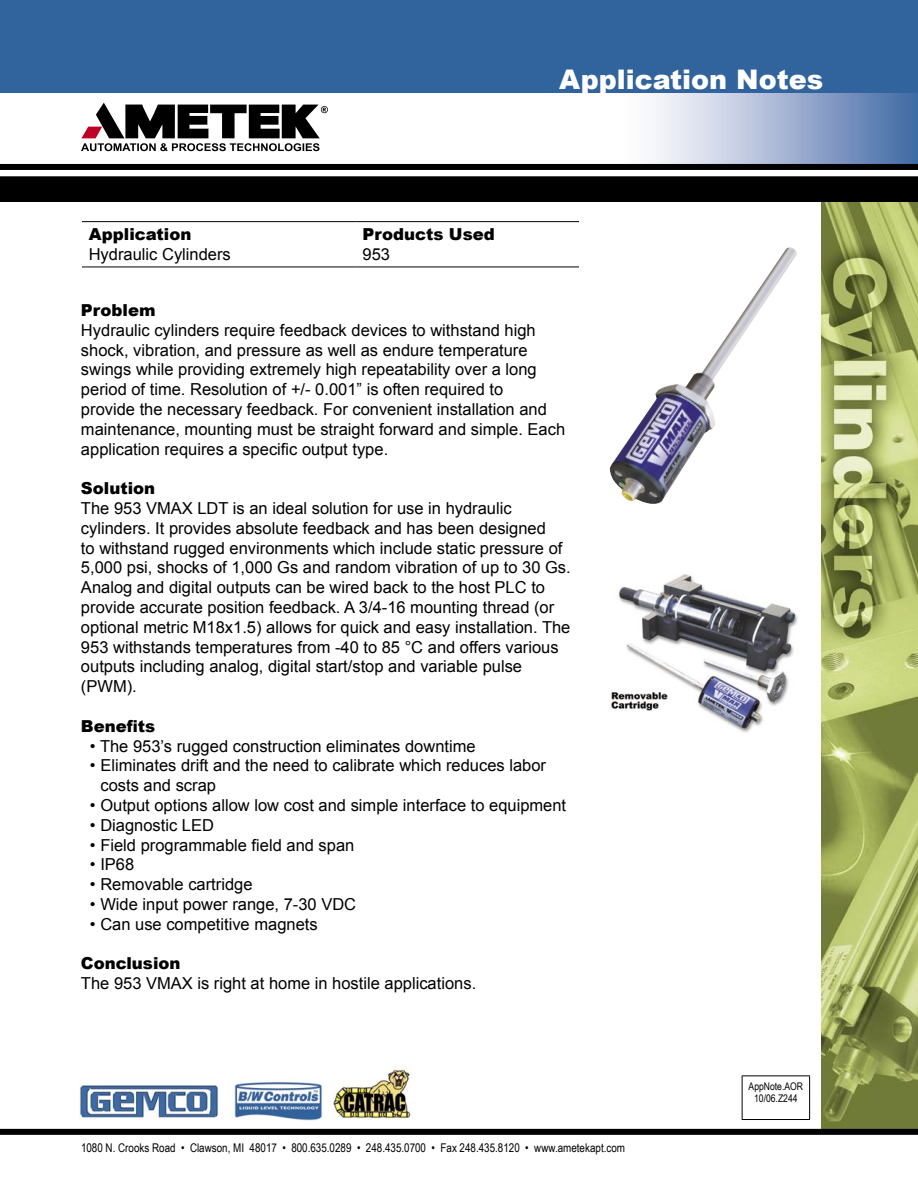
<style>
.page{position:relative;width:918px;height:1188px;background:#fff}
.page>*{position:absolute;margin:0;border:0;box-sizing:border-box;transform-origin:0 0}
.t1{font:900 27px "Arial";color:#fff}
.PageMaker_Defaults_-_2{font:16.5px/19.8px "Arial";color:#000}
.bullet_number_tabs{font:16.5px/19.8px "Arial";color:#000}
.PageMaker_Defaults_-_2-2{font:900 16.5px "Arial";color:#000}
.t2{font:12px "Arial Narrow";color:#000}
.t3{font:10.5px "Arial Narrow";color:#000}
</style>
<div class="page">
<img style="left:821px;top:202px;width:97px;height:927px">
<div style="left:0;top:1129px;width:918px;height:6px;background:#000"></div>
<div style="left:615px;top:27px;width:303px;height:140px;background:linear-gradient(to right,#fff,#476da6)"></div>
<div style="left:0;top:176px;width:918px;height:26px;background:#000"></div>
<div style="left:0;top:164px;width:918px;height:6px;background:#000"></div>
<div style="left:0;top:0;width:918px;height:93px;background:#31639d"></div>
<svg style="left:81px;top:103px;width:247px;height:48px"></svg>
<hr style="left:742px;top:1075px;width:68px;height:1px;background:#000">
<hr style="left:742px;top:1076px;width:1px;height:43px;background:#000">
<hr style="left:809px;top:1076px;width:1px;height:43px;background:#000">
<hr style="left:742px;top:1119px;width:68px;height:1px;background:#000">
<img style="left:79px;top:1066px;width:333px;height:54px">
<hr style="left:82px;top:221px;width:274px;height:1px;background:#000">
<hr style="left:356px;top:221px;width:223px;height:1px;background:#000">
<hr style="left:82px;top:267px;width:274px;height:1px;background:#000">
<hr style="left:356px;top:267px;width:223px;height:1px;background:#000">
<img style="left:609px;top:247px;width:188px;height:257px">
<img style="left:611px;top:574px;width:187px;height:159px">
<p class="PageMaker_Defaults_-_2-2" style="left:89px;top:223px;width:104px">Application</p>
<p class="PageMaker_Defaults_-_2" style="left:89px;top:245px;width:144px">Hydraulic Cylinders</p>
<p class="PageMaker_Defaults_-_2-2" style="left:363px;top:222px;width:134px">Products Used</p>
<p class="PageMaker_Defaults_-_2" style="left:363px;top:244px;width:29px">953</p>
<p class="t1" style="left:559px;top:60px;width:266px">Application Notes</p>
<p class="PageMaker_Defaults_-_2-2" style="left:81px;top:298px;width:76px">Problem</p>
<p class="PageMaker_Defaults_-_2" style="left:81px;top:320px;width:486px">Hydraulic cylinders require feedback devices to withstand high shock, vibration, and pressure as well as endure temperature swings while providing extremely high repeatability over a long period of time. Resolution of +/- 0.001” is often required to<br>provide the necessary feedback. For convenient installation and maintenance, mounting must be straight forward and simple. Each application requires a specific output type.</p>
<p class="PageMaker_Defaults_-_2-2" style="left:81px;top:476px;width:76px">Solution</p>
<p class="PageMaker_Defaults_-_2" style="left:81px;top:499px;width:491px">The 953 VMAX LDT is an ideal solution for use in hydraulic cylinders. It provides absolute feedback and has been designed<br>to withstand rugged environments which include static pressure of 5,000 psi, shocks of 1,000 Gs and random vibration of up to 30 Gs.<br>Analog and digital outputs can be wired back to the host PLC to provide accurate position feedback. A 3/4-16 mounting thread (or optional metric M18x1.5) allows for quick and easy installation. The 953 withstands temperatures from -40 to 85 °C and offers various outputs including analog, digital start/stop and variable pulse (PWM).</p>
<p class="PageMaker_Defaults_-_2-2" style="left:81px;top:714px;width:76px">Benefits</p>
<p class="bullet_number_tabs" style="left:90px;top:736px;width:387px">• The 953’s rugged construction eliminates downtime</p>
<p class="bullet_number_tabs" style="left:100px;top:756px;width:447px;text-indent:-11px">• Eliminates drift and the need to calibrate which reduces labor costs and scrap</p>
<p class="bullet_number_tabs" style="left:90px;top:796px;width:478px">• Output options allow low cost and simple interface to equipment</p>
<p class="bullet_number_tabs" style="left:90px;top:815px;width:126px">• Diagnostic LED</p>
<p class="bullet_number_tabs" style="left:90px;top:835px;width:266px">• Field programmable field and span</p>
<p class="bullet_number_tabs" style="left:90px;top:855px;width:46px">• IP68</p>
<p class="bullet_number_tabs" style="left:90px;top:875px;width:164px">• Removable cartridge</p>
<p class="bullet_number_tabs" style="left:90px;top:895px;width:268px">• Wide input power range, 7-30 VDC</p>
<p class="bullet_number_tabs" style="left:90px;top:914px;width:229px">• Can use competitive magnets</p>
<p class="PageMaker_Defaults_-_2-2" style="left:81px;top:952px;width:101px">Conclusion</p>
<p class="PageMaker_Defaults_-_2" style="left:81px;top:974px;width:397px">The 953 VMAX is right at home in hostile applications.</p>
<p class="t2" style="left:81px;top:1139px;width:546px">1080 N. Crooks Road • Clawson, MI 48017 • 800.635.0289 • 248.435.0700 • Fax 248.435.8120 • www.ametekapt.com</p>
<p class="t3" style="left:749px;top:1078px;width:56px">AppNote.AOR</p>
<p class="t3" style="left:754px;top:1090px;width:45px">10/06.Z244</p>
</div>
